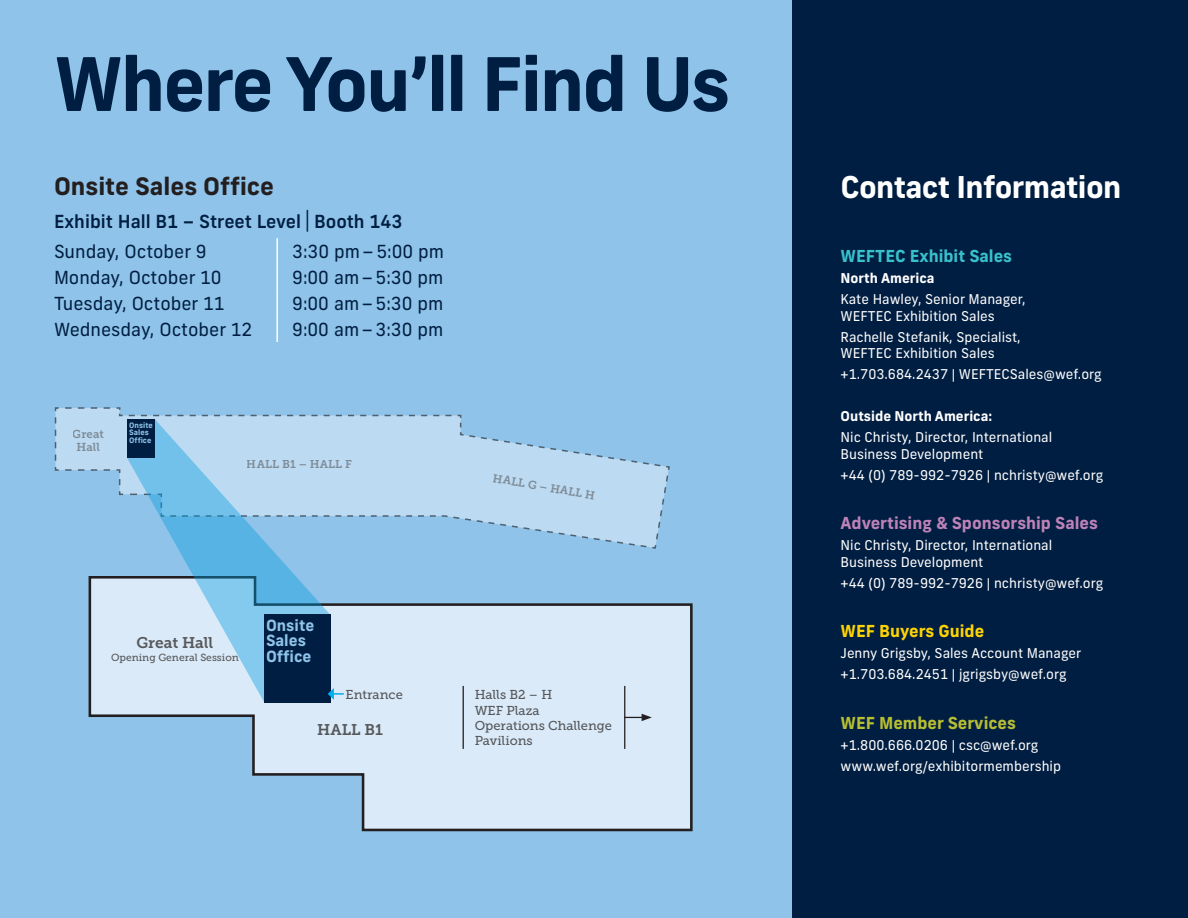
<style>
.page{position:relative;width:1188px;height:918px;background:#fff}
.page>*{position:absolute;margin:0;border:0;box-sizing:border-box;transform-origin:0 0}
.Page_heads{font:700 73.5px "New Frank";letter-spacing:-.03em;color:#001e41}
.Body_Heads{font:700 30px "New Frank";letter-spacing:-.02em;color:#fff}
.Body_Heads-2{font:700 24px "New Frank";color:#231f20}
.Body{font:18px "New Frank";color:#001e41}
.Body-2{font:500 18px "New Frank";color:#001e41}
.Body_Bold{font:700 16.5px "New Frank";color:#bd82b8}
.Body_Bold-2{font:700 16.5px "New Frank";color:#39c1cc}
.Body_Bold-3{font:700 16.5px "New Frank";color:#b7be33}
.Body_Bold-4{font:700 16.5px "New Frank";color:#fed304}
.t1{font:700 15.45px/15.5px "New Frank";color:#8fc3e9}
.t2{font:15.45px "Museo Slab 700";color:#57585a}
.Body_small{font:13.5px/16.5px "New Frank";color:#fff}
.Body_small-2{font:700 13.5px "New Frank";color:#fff}
.t3{font:12.9px "Museo Slab 500";color:#57585a}
.t4{font:11.55px/13.8px "Museo Slab 700";color:#57585a;text-align:center}
.t5{font:10.35px "Museo Slab 500";color:#57585a}
.t6{font:700 7.5px/7.5px "New Frank";color:#8fc3e9}
.s1{font-size:23.4px}
</style>
<div class="page">
<div style="left:778px;top:0;width:410px;height:918px;background:#001e41"></div>
<div style="left:0;top:0;width:792px;height:918px;background:#8fc3e9"></div>
<svg style="left:54px;top:407px;width:616px;height:142px"></svg>
<hr style="left:276px;top:238px;width:2px;height:26px;background:#fff">
<hr style="left:276px;top:264px;width:2px;height:26px;background:#fff">
<hr style="left:276px;top:290px;width:2px;height:26px;background:#fff">
<hr style="left:276px;top:316px;width:2px;height:26px;background:#fff">
<svg style="left:88px;top:576px;width:605px;height:256px"></svg>
<svg style="left:625px;top:714px;width:27px;height:7px"></svg>
<hr style="left:624px;top:686px;width:1px;height:63px;background:#231f20">
<hr style="left:463px;top:686px;width:1px;height:63px;background:#231f20">
<svg style="left:127px;top:419px;width:202px;height:283px"></svg>
<div style="left:264px;top:614px;width:66px;height:88px;background:#001e41"></div>
<svg style="left:328px;top:688px;width:16px;height:12px"></svg>
<div style="left:127px;top:419px;width:28px;height:39px;background:#001e41"></div>
<p class="Page_heads" style="left:54px;top:37px;width:678px">Where You’ll Find Us</p>
<p class="Body_Heads-2" style="left:54px;top:170px;width:221px">Onsite Sales Office</p>
<p class="Body-2" style="left:54px;top:210px;width:350px">Exhibit Hall B1 – Street Level <span class="s1">|</span> Booth 143</p>
<p class="Body" style="left:54px;top:240px;width:154px">Sunday, October 9</p>
<p class="Body" style="left:292px;top:240px;width:153px">3:30 pm–5:00 pm</p>
<p class="Body" style="left:54px;top:266px;width:169px">Monday, October 10</p>
<p class="Body" style="left:292px;top:266px;width:153px">9:00 am–5:30 pm</p>
<p class="Body" style="left:54px;top:292px;width:172px">Tuesday, October 11</p>
<p class="Body" style="left:292px;top:292px;width:153px">9:00 am–5:30 pm</p>
<p class="Body" style="left:54px;top:318px;width:200px">Wednesday, October 12</p>
<p class="Body" style="left:292px;top:318px;width:153px">9:00 am–3:30 pm</p>
<p class="t4" style="left:73px;top:427px;width:33px">Great<br>Hall</p>
<p class="t6" style="left:129px;top:421px;width:25px">Onsite<br>Sales<br>Office</p>
<p class="t4" style="left:247px;top:457px;width:106px">HALL B1 – HALL F</p>
<p class="t2" style="left:136px;top:634px;width:78px">Great Hall</p>
<p class="t5" style="left:111px;top:651px;width:129px">Opening General Session</p>
<p class="t1" style="left:266px;top:617px;width:50px">Onsite<br>Sales<br>Office</p>
<p class="t3" style="left:346px;top:687px;width:59px">Entrance</p>
<p class="t2" style="left:317px;top:721px;width:67px">HALL B1</p>
<p class="t4" style="left:495px;top:471px;width:105px;rotate:10deg">HALL G – HALL H</p>
<p class="t3" style="left:475px;top:687px;width:79px">Halls B2 – H</p>
<p class="t3" style="left:475px;top:703px;width:66px">WEF Plaza</p>
<p class="t3" style="left:475px;top:718px;width:139px">Operations Challenge</p>
<p class="t3" style="left:475px;top:734px;width:60px">Pavilions</p>
<p class="Body_Heads" style="left:841px;top:168px;width:282px">Contact Information</p>
<p class="Body_Bold-2" style="left:841px;top:246px;width:173px">WEFTEC Exhibit Sales</p>
<p class="Body_small-2" style="left:841px;top:270px;width:95px">North America</p>
<p class="Body_small" style="left:841px;top:291px;width:187px">Kate Hawley, Senior Manager,<br>WEFTEC Exhibition Sales</p>
<p class="Body_small" style="left:841px;top:329px;width:182px">Rachelle Stefanik, Specialist,<br>WEFTEC Exhibition Sales</p>
<p class="Body_small" style="left:841px;top:366px;width:263px">+1.703.684.2437 | WEFTECSales@wef.org</p>
<p class="Body_small-2" style="left:841px;top:408px;width:153px">Outside North America:</p>
<p class="Body_small" style="left:841px;top:429px;width:213px">Nic Christy, Director, International<br>Business Development</p>
<p class="Body_small" style="left:841px;top:467px;width:264px">+44 (0) 789-992-7926 | nchristy@wef.org</p>
<p class="Body_Bold" style="left:841px;top:513px;width:259px">Advertising &amp; Sponsorship Sales</p>
<p class="Body_small" style="left:841px;top:537px;width:213px">Nic Christy, Director, International<br>Business Development</p>
<p class="Body_small" style="left:841px;top:575px;width:264px">+44 (0) 789-992-7926 | nchristy@wef.org</p>
<p class="Body_Bold-4" style="left:841px;top:621px;width:145px">WEF Buyers Guide</p>
<p class="Body_small" style="left:841px;top:645px;width:242px">Jenny Grigsby, Sales Account Manager</p>
<p class="Body_small" style="left:841px;top:666px;width:228px">+1.703.684.2451 | jgrigsby@wef.org</p>
<p class="Body_Bold-3" style="left:841px;top:712px;width:177px">WEF Member Services</p>
<p class="Body_small" style="left:841px;top:737px;width:199px">+1.800.666.0206 | csc@wef.org</p>
<p class="Body_small" style="left:841px;top:758px;width:222px">www.wef.org/exhibitormembership</p>
</div>
